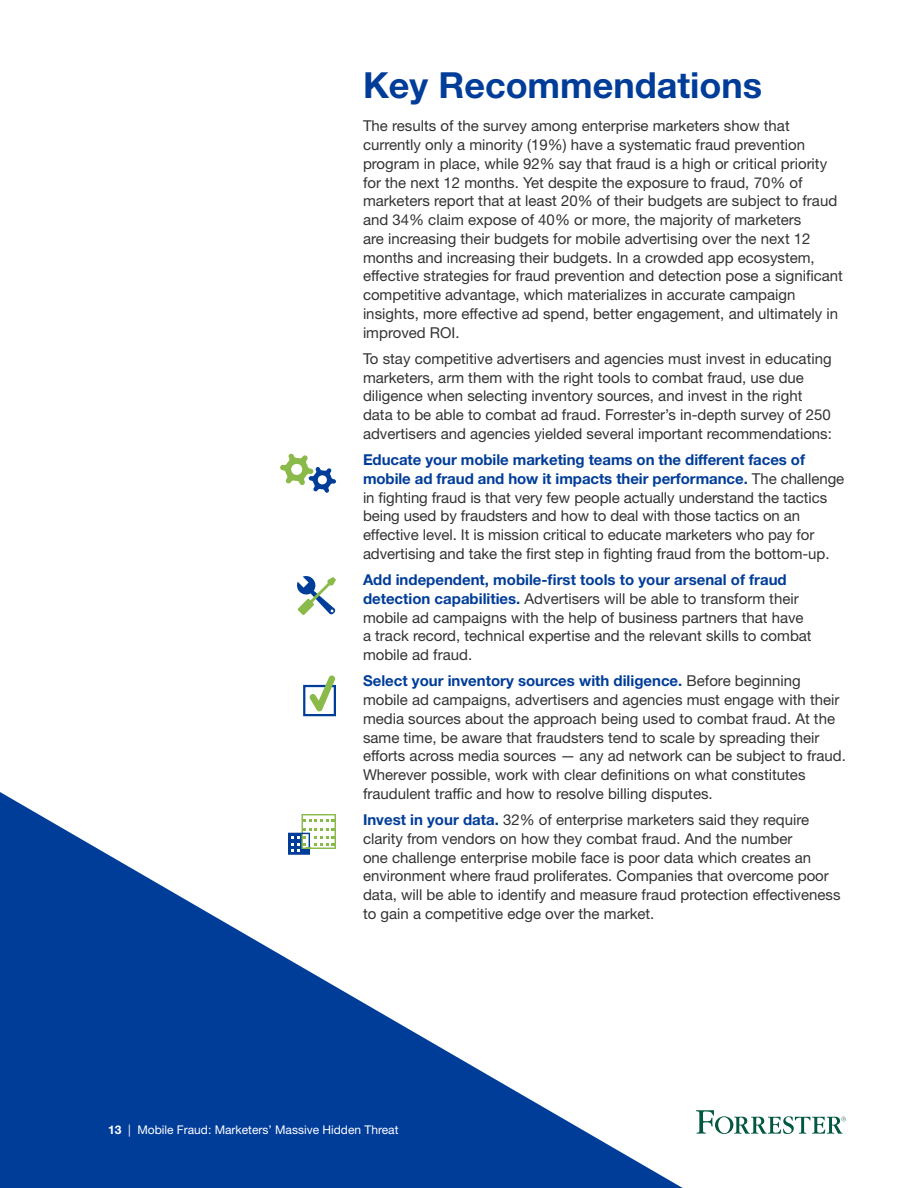
<style>
.page{position:relative;width:918px;height:1188px;background:#fff}
.page>*{position:absolute;margin:0;border:0;box-sizing:border-box;transform-origin:0 0}
.t1{font:700 36px "Helvetica Neue LT Std";color:#003d99}
.t2{font:15px/18.8px "Helvetica Neue LT Std";color:#333}
.t3{font:12px "Helvetica Neue LT Std";color:#fff}
.s1{font-weight:700;color:#003d99}
.s2{font-weight:700}
</style>
<div class="page">
<svg style="left:696px;top:1110px;width:150px;height:24px"></svg>
<svg style="left:0;top:792px;width:683px;height:396px;fill:#033f9a"></svg>
<svg style="left:297px;top:576px;width:39px;height:39px"></svg>
<svg style="left:288px;top:814px;width:48px;height:41px"></svg>
<div style="left:303px;top:685px;width:33px;height:31px;border:2px solid #003d99"></div>
<svg style="left:310px;top:675px;width:25px;height:36px"></svg>
<svg style="left:280px;top:453px;width:56px;height:40px"></svg>
<h1 class="t1" style="left:363px;top:63px;width:401px">Key Recommendations</h1>
<p class="t2" style="left:363px;top:117px;width:482px">The results of the survey among enterprise marketers show that currently only a minority (19%) have a systematic fraud prevention program in place, while 92% say that fraud is a high or critical priority for the next 12 months. Yet despite the exposure to fraud, 70% of marketers report that at least 20% of their budgets are subject to fraud and 34% claim expose of 40% or more, the majority of marketers<br>are increasing their budgets for mobile advertising over the next 12 months and increasing their budgets. In a crowded app ecosystem, effective strategies for fraud prevention and detection pose a significant competitive advantage, which materializes in accurate campaign insights, more effective ad spend, better engagement, and ultimately in improved ROI.</p>
<p class="t2" style="left:363px;top:349px;width:470px">To stay competitive advertisers and agencies must invest in educating marketers, arm them with the right tools to combat fraud, use due diligence when selecting inventory sources, and invest in the right data to be able to combat ad fraud. Forrester’s in-depth survey of 250 advertisers and agencies yielded several important recommendations:</p>
<p class="t2" style="left:363px;top:450px;width:483px"><span class="s1">Educate your mobile marketing teams on the different faces of mobile ad fraud and how it impacts their performance.</span> The challenge in fighting fraud is that very few people actually understand the tactics being used by fraudsters and how to deal with those tactics on an effective level. It is mission critical to educate marketers who pay for advertising and take the first step in fighting fraud from the bottom-up.</p>
<p class="t2" style="left:363px;top:570px;width:450px"><span class="s1">Add independent, mobile-first tools to your arsenal of fraud detection capabilities.</span> Advertisers will be able to transform their mobile ad campaigns with the help of business partners that have a track record, technical expertise and the relevant skills to combat mobile ad fraud.</p>
<p class="t2" style="left:363px;top:672px;width:484px"><span class="s1">Select your inventory sources with diligence.</span> Before beginning mobile ad campaigns, advertisers and agencies must engage with their media sources about the approach being used to combat fraud. At the same time, be aware that fraudsters tend to scale by spreading their efforts across media sources — any ad network can be subject to fraud.<br>Wherever possible, work with clear definitions on what constitutes fraudulent traffic and how to resolve billing disputes.</p>
<p class="t2" style="left:363px;top:810px;width:479px"><span class="s1">Invest in your data.</span> 32% of enterprise marketers said they require clarity from vendors on how they combat fraud. And the number<br>one challenge enterprise mobile face is poor data which creates an environment where fraud proliferates. Companies that overcome poor data, will be able to identify and measure fraud protection effectiveness to gain a competitive edge over the market.</p>
<p class="t3" style="left:108px;top:1123px;width:292px"><span class="s2">13</span> | Mobile Fraud: Marketers’ Massive Hidden Threat</p>
</div>
